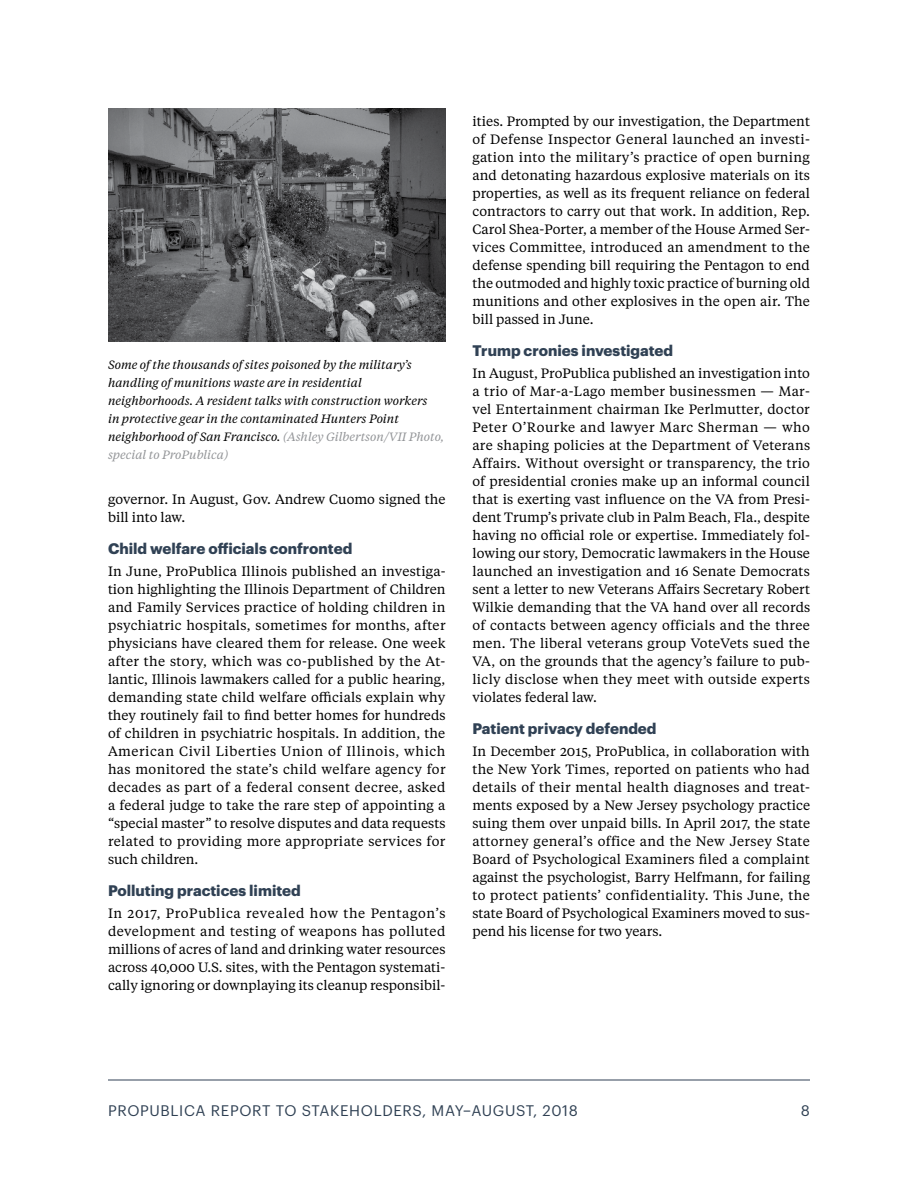
<style>
.page{position:relative;width:918px;height:1188px;background:#fff}
.page>*{position:absolute;margin:0;border:0;box-sizing:border-box;transform-origin:0 0}
.t1{font:700 15px "Graphik";color:#304154}
.t2{font:15px "Graphik";letter-spacing:.045em;color:#304154}
.t3{font:13.5px/18px "Tiempos Text";color:#000;text-align:justify}
.t4{font:italic 12px/18px "Tiempos Text";color:#000}
.s1{color:#939598}
</style>
<div class="page">
<hr style="left:108px;top:1080px;width:702px;height:1px;background:#304154">
<img style="left:108px;top:108px;width:338px;height:233px">
<p class="t4" style="left:108px;top:355px;width:338px">Some of the thousands of sites poisoned by the military’s handling of munitions waste are in residential neighborhoods. A resident talks with construction workers<br>in protective gear in the contaminated Hunters Point neighborhood of San Francisco. <span class="s1">(Ashley Gilbertson/VII Photo, special to ProPublica)</span></p>
<p class="t3" style="left:108px;top:490px;width:339px">governor. In August, Gov. Andrew Cuomo signed the bill into law.</p>
<p class="t1" style="left:108px;top:536px;width:246px">Child welfare officials confronted</p>
<p class="t3" style="left:108px;top:562px;width:339px">In June, ProPublica Illinois published an investiga&shy;tion highlighting the Illinois Department of Children and Family Services practice of holding children in psychiatric hospitals, sometimes for months, after physicians have cleared them for release. One week after the story, which was co-published by the At&shy;lantic, Illinois lawmakers called for a public hearing, demanding state child welfare officials explain why they routinely fail to find better homes for hundreds of children in psychiatric hospitals. In addition, the American Civil Liberties Union of Illinois, which has monitored the state’s child welfare agency for decades as part of a federal consent decree, asked a federal judge to take the rare step of appointing a “special master” to resolve disputes and data requests related to providing more appropriate services for such children.</p>
<p class="t1" style="left:108px;top:878px;width:194px">Polluting practices limited</p>
<p class="t3" style="left:108px;top:904px;width:339px">In 2017, ProPublica revealed how the Pentagon’s development and testing of weapons has polluted millions of acres of land and drinking water resources across 40,000 U.S. sites, with the Pentagon systemati&shy;cally ignoring or downplaying its cleanup responsibil-</p>
<p class="t3" style="left:472px;top:112px;width:339px">ities. Prompted by our investigation, the Department of Defense Inspector General launched an investi&shy;gation into the military’s practice of open burning and detonating hazardous explosive materials on its properties, as well as its frequent reliance on federal contractors to carry out that work. In addition, Rep.<br>Carol Shea-Porter, a member of the House Armed Ser&shy;vices Committee, introduced an amendment to the defense spending bill requiring the Pentagon to end the outmoded and highly toxic practice of burning old munitions and other explosives in the open air. The bill passed in June.</p>
<p class="t1" style="left:472px;top:338px;width:202px">Trump cronies investigated</p>
<p class="t3" style="left:472px;top:364px;width:339px">In August, ProPublica published an investigation into a trio of Mar-a-Lago member businessmen — Mar&shy;vel Entertainment chairman Ike Perlmutter, doctor Peter O’Rourke and lawyer Marc Sherman — who are shaping policies at the Department of Veterans Affairs. Without oversight or transparency, the trio of presidential cronies make up an informal council that is exerting vast influence on the VA from Presi&shy;dent Trump’s private club in Palm Beach, Fla., despite having no official role or expertise. Immediately fol&shy;lowing our story, Democratic lawmakers in the House launched an investigation and 16 Senate Democrats sent a letter to new Veterans Affairs Secretary Robert Wilkie demanding that the VA hand over all records of contacts between agency officials and the three men. The liberal veterans group VoteVets sued the VA, on the grounds that the agency’s failure to pub&shy;licly disclose when they meet with outside experts violates federal law.</p>
<p class="t1" style="left:472px;top:716px;width:186px">Patient privacy defended</p>
<p class="t3" style="left:472px;top:742px;width:339px">In December 2015, ProPublica, in collaboration with the New York Times, reported on patients who had details of their mental health diagnoses and treat&shy;ments exposed by a New Jersey psychology practice suing them over unpaid bills. In April 2017, the state attorney general’s office and the New Jersey State Board of Psychological Examiners filed a complaint against the psychologist, Barry Helfmann, for failing to protect patients’ confidentiality. This June, the state Board of Psychological Examiners moved to sus&shy;pend his license for two years.</p>
<p class="t2" style="left:108px;top:1099px;width:471px">PROPUBLICA REPORT TO STAKEHOLDERS, MAY–AUGUST, 2018</p>
<p class="t2" style="left:801px;top:1099px;width:11px">8</p>
</div>
